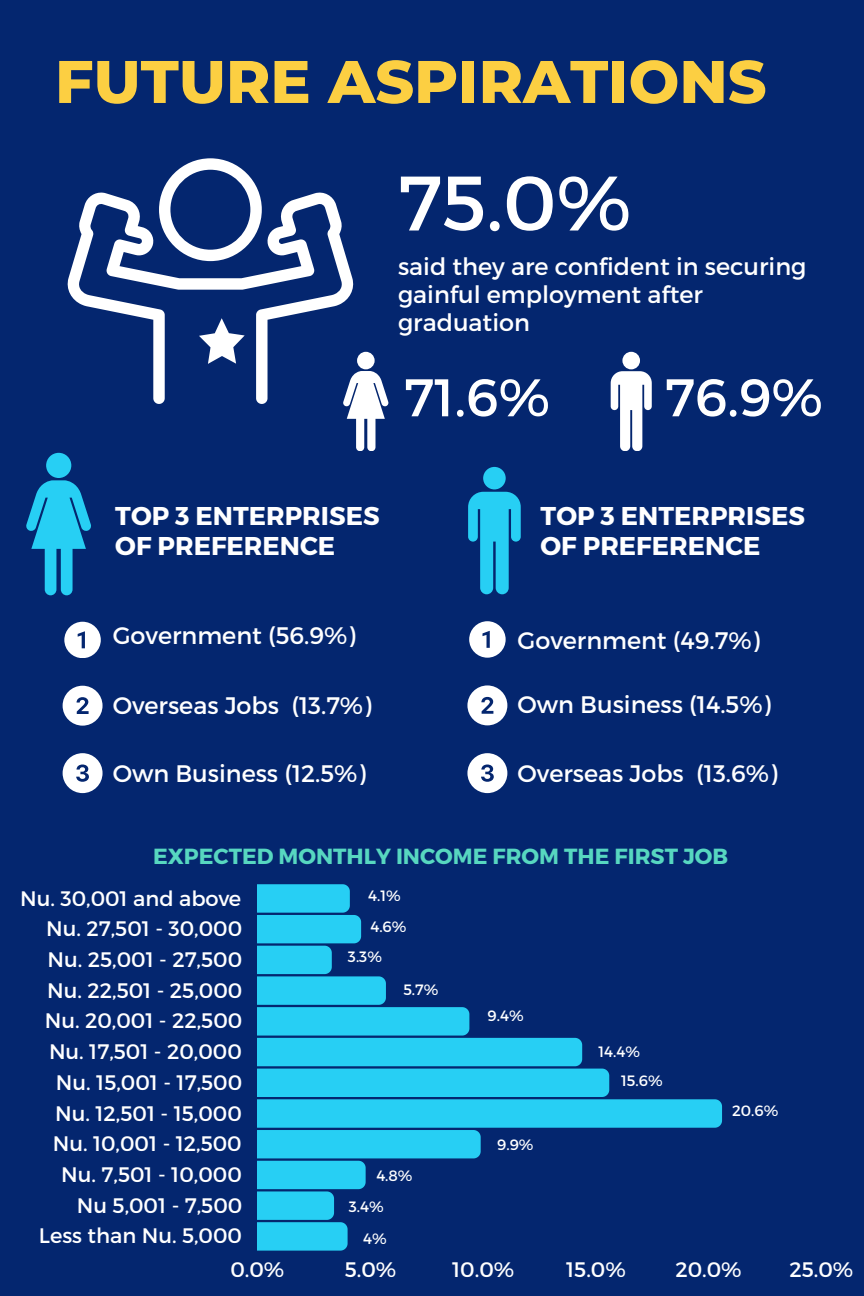
<style>
.page{position:relative;width:864px;height:1296px;background:#04266f}
.page>*{position:absolute;margin:0;border:0;box-sizing:border-box;transform-origin:0 0}
.t1{font:77.1px "Montserrat";color:#fff}
.t2{font:800 60px "Montserrat";color:#fccf42}
.t3{font:52.8px "Montserrat";color:#fff}
.t4{font:700 25.8px/30px "Montserrat";color:#fff}
.t5{font:23.85px/27.9px "Montserrat";color:#fff}
.t6{font:700 21.9px "Montserrat";color:#57d7c0}
.t7{font:21px/30.8px "Montserrat";color:#fff;text-align:right}
.t8{font:15px "Montserrat";color:#fff}
</style>
<div class="page">
<svg style="left:67px;top:158px;width:287px;height:246px"></svg>
<svg style="left:257px;top:884px;width:465px;height:367px"></svg>
<svg style="left:63px;top:686px;width:40px;height:40px"></svg>
<svg style="left:63px;top:753px;width:40px;height:40px"></svg>
<svg style="left:64px;top:622px;width:36px;height:36px"></svg>
<svg style="left:467px;top:685px;width:40px;height:40px"></svg>
<svg style="left:467px;top:753px;width:40px;height:40px"></svg>
<svg style="left:469px;top:621px;width:36px;height:36px"></svg>
<div style="left:483px;top:467px;width:23px;height:22px;background:#27cff4;border-radius:50%"></div>
<svg style="left:468px;top:492px;width:53px;height:102px"></svg>
<div style="left:46px;top:453px;width:25px;height:25px;background:#27cff4;border-radius:50%"></div>
<svg style="left:26px;top:480px;width:65px;height:115px"></svg>
<div style="left:357px;top:352px;width:18px;height:17px;background:#fff;border-radius:50%"></div>
<svg style="left:343px;top:371px;width:45px;height:80px"></svg>
<div style="left:622px;top:352px;width:18px;height:17px;background:#fff;border-radius:50%"></div>
<svg style="left:611px;top:371px;width:41px;height:80px"></svg>
<p class="t2" style="left:55px;top:45px;width:713px">FUTURE ASPIRATIONS</p>
<p class="t1" style="left:398px;top:153px;width:235px">75.0%</p>
<p class="t5" style="left:398px;top:252px;width:410px">said they are confident in securing gainful employment after graduation</p>
<h1 class="t3" style="left:404px;top:363px;width:148px">71.6%</h1>
<h5 class="t3" style="left:665px;top:363px;width:160px">76.9%</h5>
<h2 class="t4" style="left:115px;top:500px;width:266px">TOP 3 ENTERPRISES<br>OF PREFERENCE</h2>
<h5 class="t4" style="left:541px;top:500px;width:266px">TOP 3 ENTERPRISES<br>OF PREFERENCE</h5>
<h3 class="t5" style="left:113px;top:621px;width:244px">Government (56.9%)</h3>
<p class="t5" style="left:518px;top:625px;width:244px">Government (49.7%)</p>
<p class="t5" style="left:113px;top:691px;width:260px">Overseas Jobs (13.7%)</p>
<p class="t5" style="left:518px;top:690px;width:255px">Own Business (14.5%)</p>
<h3 class="t5" style="left:113px;top:758px;width:255px">Own Business (12.5%)</h3>
<h4 class="t5" style="left:518px;top:758px;width:261px">Overseas Jobs (13.6%)</h4>
<h4 class="t6" style="left:153px;top:842px;width:576px">EXPECTED MONTHLY INCOME FROM THE FIRST JOB</h4>
<p class="t7" style="left:20px;top:882px;width:224px">Nu. 30,001 and above<br>Nu. 27,501 - 30,000<br>Nu. 25,001 - 27,500<br>Nu. 22,501 - 25,000<br>Nu. 20,001 - 22,500<br>Nu. 17,501 - 20,000<br>Nu. 15,001 - 17,500<br>Nu. 12,501 - 15,000<br>Nu. 10,001 - 12,500<br>Nu. 7,501 - 10,000<br>Nu 5,001 - 7,500<br>Less than Nu. 5,000</p>
<p class="t8" style="left:368px;top:886px;width:34px">4.1%</p>
<h6 class="t8" style="left:370px;top:917px;width:38px">4.6%</h6>
<h5 class="t8" style="left:348px;top:947px;width:36px">3.3%</h5>
<p class="t8" style="left:403px;top:980px;width:37px">5.7%</p>
<p class="t8" style="left:376px;top:1166px;width:38px">4.8%</p>
<h5 class="t8" style="left:349px;top:1197px;width:36px">3.4%</h5>
<p class="t8" style="left:363px;top:1228px;width:25px">4%</p>
<h5 class="t8" style="left:488px;top:1006px;width:38px">9.4%</h5>
<p class="t8" style="left:497px;top:1135px;width:38px">9.9%</p>
<p class="t8" style="left:598px;top:1042px;width:43px">14.4%</p>
<h5 class="t8" style="left:621px;top:1071px;width:43px">15.6%</h5>
<h5 class="t8" style="left:732px;top:1101px;width:48px">20.6%</h5>
<p class="t7" style="left:230px;top:1253px;width:55px">0.0%</p>
<p class="t7" style="left:345px;top:1253px;width:53px">5.0%</p>
<p class="t7" style="left:452px;top:1253px;width:64px">10.0%</p>
<p class="t7" style="left:566px;top:1253px;width:61px">15.0%</p>
<p class="t7" style="left:675px;top:1253px;width:68px">20.0%</p>
<p class="t7" style="left:789px;top:1253px;width:65px">25.0%</p>
</div>
